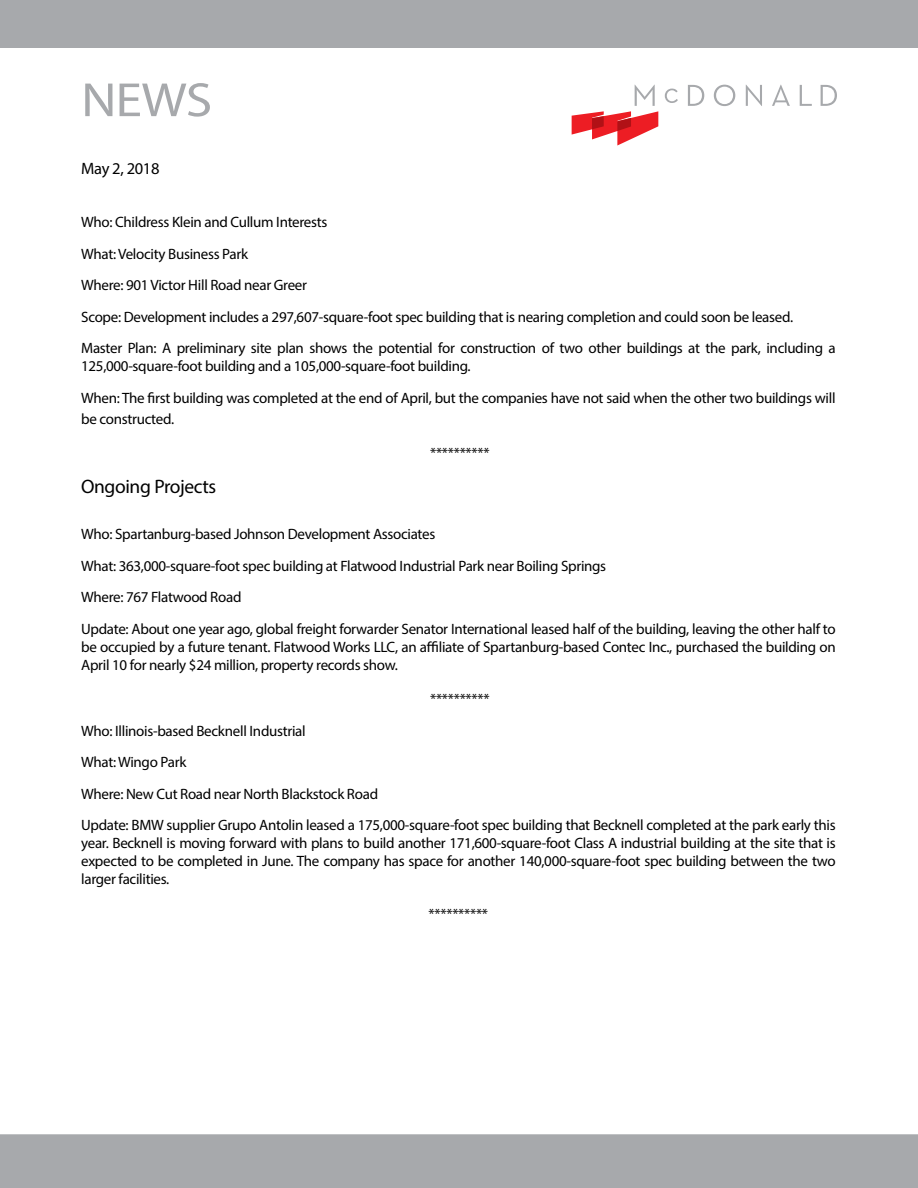
<style>
.page{position:relative;width:918px;height:1188px;background:#fff}
.page>*{position:absolute;margin:0;border:0;box-sizing:border-box;transform-origin:0 0}
.t1{font:48.3px "Myriad Pro";color:#a7a9ac;scale:1.11 1}
.t2{font:19.5px "Myriad Pro";letter-spacing:-.02em;color:#000}
.t3{font:16.5px "Myriad Pro";letter-spacing:-.02em;color:#000}
.t4{font:15px/31.5px "Myriad Pro";letter-spacing:-.02em;color:#000}
</style>
<div class="page">
<div style="left:0;top:0;width:918px;height:48px;background:#a7a9ac"></div>
<svg style="left:665px;top:89px;width:13px;height:14px"></svg>
<svg style="left:688px;top:85px;width:16px;height:21px"></svg>
<svg style="left:714px;top:85px;width:21px;height:21px"></svg>
<svg style="left:746px;top:85px;width:16px;height:21px"></svg>
<svg style="left:772px;top:85px;width:18px;height:21px"></svg>
<svg style="left:800px;top:85px;width:12px;height:21px"></svg>
<svg style="left:821px;top:85px;width:16px;height:21px"></svg>
<svg style="left:572px;top:85px;width:86px;height:61px"></svg>
<div style="left:0;top:1134px;width:918px;height:54px;background:#a7a9ac"></div>
<h1 class="t1" style="left:81px;top:70px;width:120px">NEWS</h1>
<p class="t3" style="left:81px;top:158px;width:80px">May 2, 2018</p>
<p class="t4" style="left:81px;top:206px;width:756px">Who: Childress Klein and Cullum Interests<br>What: Velocity Business Park<br>Where: 901 Victor Hill Road near Greer<br>Scope: Development includes a 297,607-square-foot spec building that is nearing completion and could soon be leased.<br>Master Plan: A preliminary site plan shows the potential for construction of two other buildings at the park, including a</p>
<p class="t4" style="left:81px;top:350px;width:756px">125,000-square-foot building and a 105,000-square-foot building.<br>When: The first building was completed at the end of April, but the companies have not said when the other two buildings will</p>
<p class="t4" style="left:81px;top:403px;width:95px">be constructed.</p>
<p class="t4" style="left:430px;top:437px;width:61px">**********</p>
<h2 class="t2" style="left:81px;top:474px;width:137px">Ongoing Projects</h2>
<p class="t4" style="left:81px;top:518px;width:756px">Who: Spartanburg-based Johnson Development Associates<br>What: 363,000-square-foot spec building at Flatwood Industrial Park near Boiling Springs<br>Where: 767 Flatwood Road<br>Update: About one year ago, global freight forwarder Senator International leased half of the building, leaving the other half to</p>
<p class="t4" style="left:81px;top:637px;width:756px;line-height:18px">be occupied by a future tenant. Flatwood Works LLC, an affiliate of Spartanburg-based Contec Inc., purchased the building on<br>April 10 for nearly $24 million, property records show.</p>
<p class="t4" style="left:430px;top:683px;width:61px">**********</p>
<p class="t4" style="left:81px;top:715px;width:756px">Who: Illinois-based Becknell Industrial<br>What: Wingo Park<br>Where: New Cut Road near North Blackstock Road<br>Update: BMW supplier Grupo Antolin leased a 175,000-square-foot spec building that Becknell completed at the park early this</p>
<p class="t4" style="left:81px;top:834px;width:756px;line-height:18px;text-align:justify">year. Becknell is moving forward with plans to build another 171,600-square-foot Class A industrial building at the site that is expected to be completed in June. The company has space for another 140,000-square-foot spec building between the two larger facilities.</p>
<p class="t4" style="left:429px;top:898px;width:61px">**********</p>
</div>
